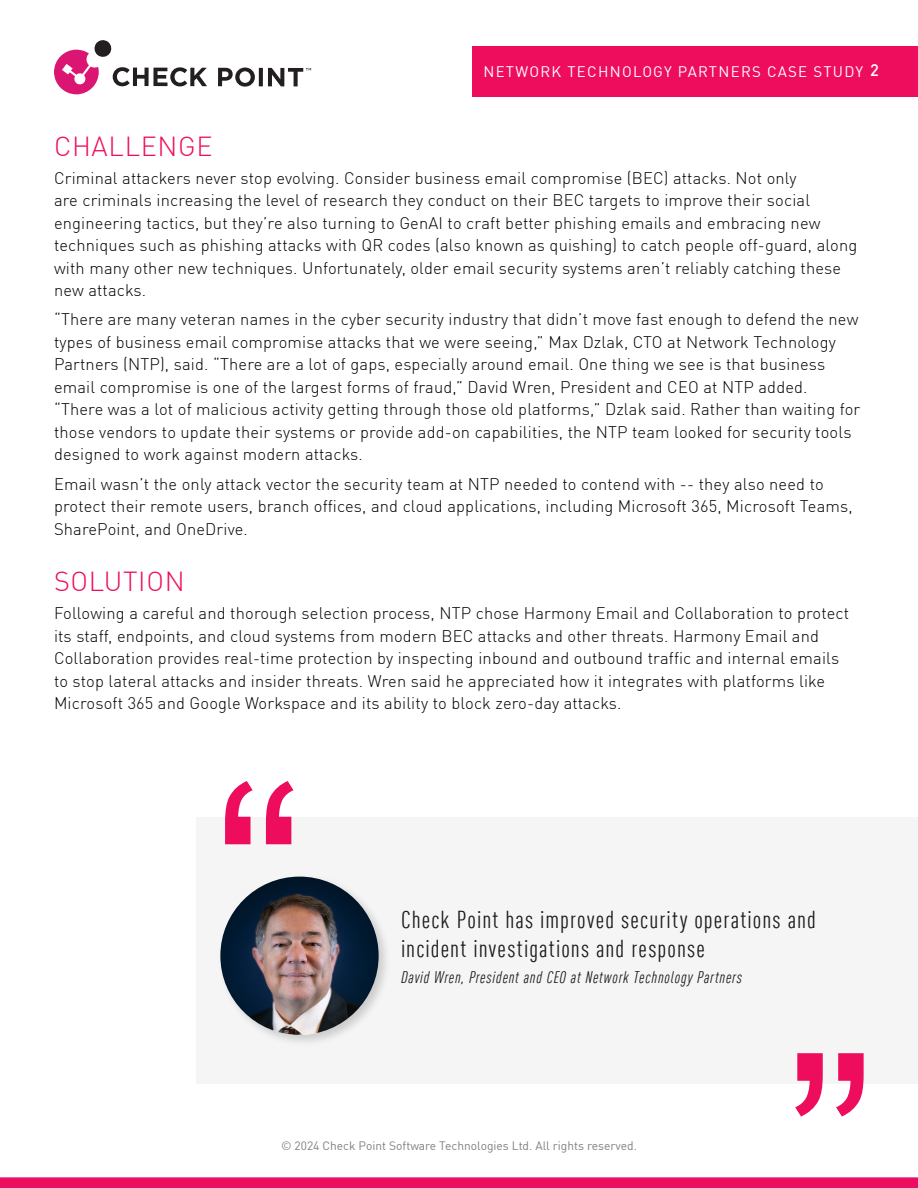
<style>
.page{position:relative;width:918px;height:1188px;background:#fff}
.page>*{position:absolute;margin:0;border:0;box-sizing:border-box;transform-origin:0 0}
.t1{font:300 27px "DIN Pro";letter-spacing:.025em;color:#ee0c5d}
.Quote_credit{font:condensed 24px/28.5px "DIN Pro";letter-spacing:.045em;color:#1a1a1a}
.Body_Copy{font:300 16.5px/22.5px "DIN Pro";letter-spacing:.01em;color:#000}
.Quote_credit-2{font:italic condensed 16.5px "DIN Pro";letter-spacing:.05em;color:#1a1a1a}
.t2{font:15px "DIN Pro";letter-spacing:.085em;color:#fff}
.t3{font:12px "DIN Pro";color:#808080}
.s1{font-weight:500;font-size:16.5px}
</style>
<div class="page">
<svg style="left:0;top:1177px;width:918px;height:11px"></svg>
<div style="left:472px;top:46px;width:446px;height:51px;background:#ee0c5d"></div>
<div style="left:197px;top:817px;width:721px;height:267px;background:#f5f5f5"></div>
<svg style="left:225px;top:781px;width:68px;height:63px"></svg>
<svg style="left:795px;top:1053px;width:69px;height:63px"></svg>
<div style="left:217px;top:873px;width:174px;height:175px;background:#000;opacity:.17"></div>
<img style="left:220px;top:877px;width:159px;height:158px;border-radius:79px">
<svg style="left:218px;top:68px;width:37px;height:19px"></svg>
<svg style="left:259px;top:68px;width:4px;height:18px"></svg>
<svg style="left:54px;top:40px;width:153px;height:54px"></svg>
<svg style="left:268px;top:68px;width:43px;height:18px"></svg>
<p class="t2" style="left:483px;top:60px;width:397px">NETWORK TECHNOLOGY PARTNERS CASE STUDY <span class="s1">2</span></p>
<p class="t1" style="left:54px;top:125px;width:160px">CHALLENGE</p>
<p class="Body_Copy" style="left:54px;top:165px;width:805px">Criminal attackers never stop evolving. Consider business email compromise (BEC) attacks. Not only<br>are criminals increasing the level of research they conduct on their BEC targets to improve their social engineering tactics, but they’re also turning to GenAI to craft better phishing emails and embracing new techniques such as phishing attacks with QR codes (also known as quishing) to catch people off-guard, along with many other new techniques. Unfortunately, older email security systems aren’t reliably catching these new attacks.</p>
<p class="Body_Copy" style="left:54px;top:307px;width:808px">“There are many veteran names in the cyber security industry that didn’t move fast enough to defend the new types of business email compromise attacks that we were seeing,” Max Dzlak, CTO at Network Technology Partners (NTP), said. “There are a lot of gaps, especially around email. One thing we see is that business email compromise is one of the largest forms of fraud,” David Wren, President and CEO at NTP added. “There was a lot of malicious activity getting through those old platforms,” Dzlak said. Rather than waiting for those vendors to update their systems or provide add-on capabilities, the NTP team looked for security tools designed to work against modern attacks.</p>
<p class="Body_Copy" style="left:54px;top:471px;width:800px">Email wasn’t the only attack vector the security team at NTP needed to contend with -- they also need to protect their remote users, branch offices, and cloud applications, including Microsoft 365, Microsoft Teams,<br>SharePoint, and OneDrive.</p>
<p class="t1" style="left:54px;top:561px;width:132px">SOLUTION</p>
<p class="Body_Copy" style="left:54px;top:601px;width:797px">Following a careful and thorough selection process, NTP chose Harmony Email and Collaboration to protect its staff, endpoints, and cloud systems from modern BEC attacks and other threats. Harmony Email and Collaboration provides real-time protection by inspecting inbound and outbound traffic and internal emails to stop lateral attacks and insider threats. Wren said he appreciated how it integrates with platforms like Microsoft 365 and Google Workspace and its ability to block zero-day attacks.</p>
<p class="Quote_credit" style="left:401px;top:904px;width:416px">Check Point has improved security operations and incident investigations and response</p>
<p class="Quote_credit-2" style="left:401px;top:966px;width:342px">David Wren, President and CEO at Network Technology Partners</p>
<p class="t3" style="left:281px;top:1136px;width:357px">© 2024 Check Point Software Technologies Ltd. All rights reserved.</p>
</div>
